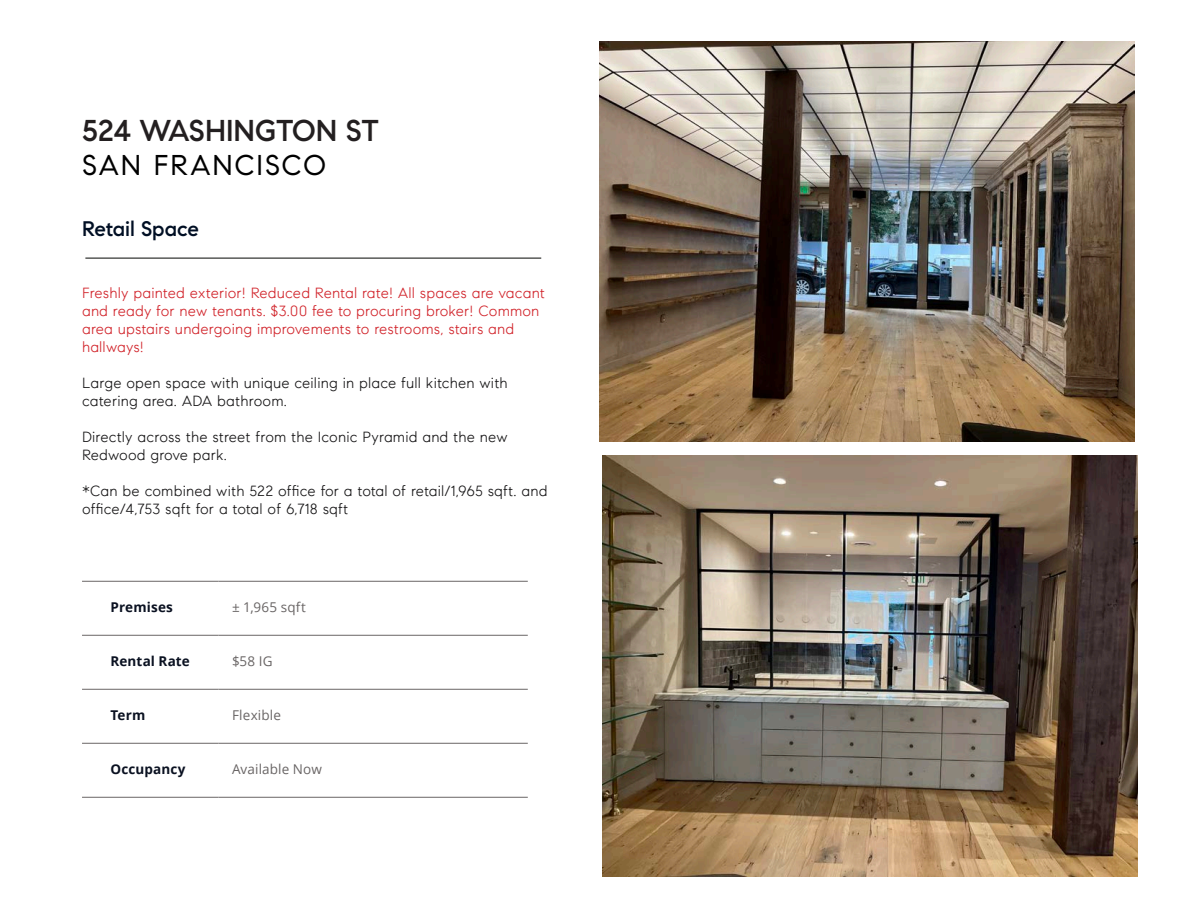
<style>
.page{position:relative;width:1188px;height:918px;background:#fff}
.page>*{position:absolute;margin:0;border:0;box-sizing:border-box;transform-origin:0 0}
.t1{font:500 30px "Compass Sans";letter-spacing:-.01em;color:#231f20}
.t2{font:28.5px "Compass Sans";letter-spacing:.07em;color:#000}
.t3{font:500 21px "Compass Sans";color:#000f24}
.t4{font:300 15px/18px "Compass Sans";letter-spacing:.01em;color:#161516}
.t5{font:300 15px/18px "Compass Sans";letter-spacing:.01em;color:#d1232a}
._8_15___Left{font:13.5px "Open Sans";letter-spacing:.01em;color:#696565}
._8_15___Left-2{font:700 13.5px "Open Sans";letter-spacing:.01em;color:#0a1121}
</style>
<div class="page">
<hr style="left:82px;top:581px;width:137px;height:1px;background:#696565">
<hr style="left:219px;top:581px;width:309px;height:1px;background:#696565">
<hr style="left:82px;top:635px;width:137px;height:1px;background:#696565">
<hr style="left:219px;top:635px;width:309px;height:1px;background:#696565">
<hr style="left:82px;top:689px;width:137px;height:1px;background:#696565">
<hr style="left:219px;top:689px;width:309px;height:1px;background:#696565">
<hr style="left:82px;top:743px;width:137px;height:1px;background:#696565">
<hr style="left:219px;top:743px;width:309px;height:1px;background:#696565">
<hr style="left:82px;top:797px;width:137px;height:1px;background:#696565">
<hr style="left:219px;top:797px;width:309px;height:1px;background:#696565">
<hr style="left:85px;top:258px;width:456px;height:1px;background:#040503">
<img style="left:599px;top:41px;width:536px;height:401px">
<img style="left:602px;top:456px;width:536px;height:421px">
<p class="t1" style="left:82px;top:112px;width:299px">524 WASHINGTON ST</p>
<p class="t2" style="left:82px;top:148px;width:245px">SAN FRANCISCO</p>
<p class="t3" style="left:82px;top:216px;width:118px">Retail Space</p>
<p class="t5" style="left:82px;top:283px;width:464px">Freshly painted exterior! Reduced Rental rate! All spaces are vacant and ready for new tenants. $3.00 fee to procuring broker! Common area upstairs undergoing improvements to restrooms, stairs and hallways!</p>
<p class="t4" style="left:82px;top:373px;width:427px">Large open space with unique ceiling in place full kitchen with catering area. ADA bathroom.</p>
<p class="t4" style="left:82px;top:427px;width:427px">Directly across the street from the Iconic Pyramid and the new<br>Redwood grove park.</p>
<p class="t4" style="left:82px;top:481px;width:467px">*Can be combined with 522 office for a total of retail/1,965 sqft. and office/4,753 sqft for a total of 6,718 sqft</p>
<p class="_8_15___Left-2" style="left:111px;top:598px;width:64px">Premises</p>
<p class="_8_15___Left" style="left:232px;top:598px;width:75px">± 1,965 sqft</p>
<p class="_8_15___Left-2" style="left:111px;top:652px;width:81px">Rental Rate</p>
<p class="_8_15___Left" style="left:232px;top:652px;width:42px">$58 IG</p>
<p class="_8_15___Left-2" style="left:111px;top:706px;width:36px">Term</p>
<p class="_8_15___Left" style="left:232px;top:706px;width:51px">Flexible</p>
<p class="_8_15___Left-2" style="left:111px;top:760px;width:77px">Occupancy</p>
<p class="_8_15___Left" style="left:232px;top:760px;width:92px">Available Now</p>
</div>
